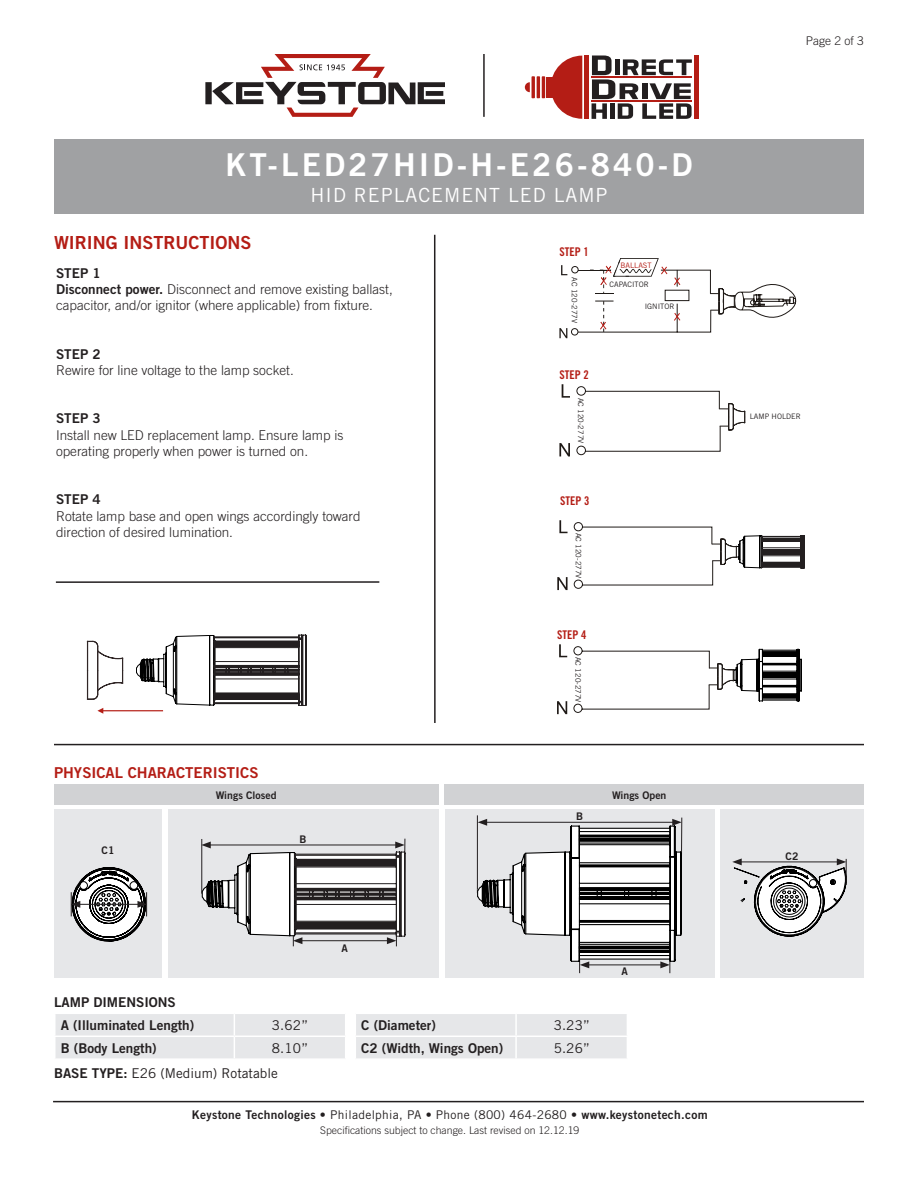
<style>
.page{position:relative;width:918px;height:1188px;background:#fff}
.page>*{position:absolute;margin:0;border:0;box-sizing:border-box;transform-origin:0 0}
.t1{font:31.5px "Trade Gothic Bold Two";letter-spacing:.1em;color:#fff}
.t2{font:19.5px "Trade Gothic";letter-spacing:.05em;color:#fff}
.t3{font:18px "Trade Gothic Bold Two";color:#b41d15}
.t4{font:15px "Trade Gothic Bold Two";color:#b41d15}
.t5{font:300 13.5px/16.2px "Trade Gothic";color:#231f20}
.t6{font:13.5px "Trade Gothic Bold Two";color:#231f20}
.t7{font:13.5px "Trade Gothic";color:#231f20}
.t8{font:12px "Trade Gothic Bold Two";letter-spacing:.025em;color:#231f20}
.t9{font:12px "Trade Gothic Bold Cond Twenty";color:#b41d15}
.t10{font:300 12px "Trade Gothic";color:#231f20}
.t11{font:300 10.5px "Trade Gothic";color:#231f20}
.t12{font:10.5px "Trade Gothic Bold Two";color:#231f20}
.t13{font:7.5px "Trade Gothic";color:#231f20}
.t14{font:7.5px "Trade Gothic";color:#b41d15}
.s1{font-family:"Trade Gothic Bold Two";font-weight:400}
.s2{font-family:"Trade Gothic Bold Two"}
.s3{font-family:"Trade Gothic"}
</style>
<div class="page">
<hr style="left:54px;top:744px;width:810px;height:1px;background:#231f20">
<div style="left:54px;top:140px;width:810px;height:74px;background:#a0a1a3"></div>
<svg style="left:205px;top:54px;width:240px;height:63px"></svg>
<hr style="left:483px;top:54px;width:2px;height:63px;background:#231f20">
<svg style="left:552px;top:56px;width:30px;height:63px"></svg>
<hr style="left:585px;top:56px;width:4px;height:63px;background:#b41d15">
<div style="left:694px;top:56px;width:5px;height:63px;background:#b41d15"></div>
<div style="left:547px;top:77px;width:6px;height:21px;background:#b41d15"></div>
<svg style="left:525px;top:82px;width:5px;height:10px"></svg>
<hr style="left:542px;top:76px;width:3px;height:22px;background:#b41d15">
<hr style="left:537px;top:76px;width:3px;height:22px;background:#b41d15">
<hr style="left:532px;top:76px;width:3px;height:22px;background:#b41d15">
<svg style="left:592px;top:56px;width:100px;height:63px"></svg>
<div style="left:721px;top:809px;width:143px;height:169px;background:#e6e7e9"></div>
<svg style="left:732px;top:858px;width:115px;height:79px"></svg>
<div style="left:168px;top:809px;width:270px;height:169px;background:#e6e7e9"></div>
<div style="left:54px;top:809px;width:108px;height:169px;background:#e6e7e9"></div>
<svg style="left:55px;top:1014px;width:572px;height:45px;background:#e7e8ea"></svg>
<hr style="left:515px;top:1037px;width:2px;height:21px;background:#fff">
<hr style="left:54px;top:1058px;width:180px;height:2px;background:#fff">
<hr style="left:355px;top:1058px;width:161px;height:2px;background:#fff">
<div style="left:445px;top:809px;width:270px;height:169px;background:#e6e7e9"></div>
<svg style="left:71px;top:867px;width:76px;height:75px"></svg>
<div style="left:54px;top:784px;width:384px;height:21px;background:#d1d2d4"></div>
<div style="left:445px;top:784px;width:419px;height:21px;background:#d1d2d4"></div>
<hr style="left:681px;top:818px;width:1px;height:48px;background:#231f20">
<hr style="left:477px;top:815px;width:1px;height:78px;background:#231f20">
<svg style="left:476px;top:819px;width:207px;height:154px"></svg>
<hr style="left:201px;top:839px;width:1px;height:55px;background:#231f20">
<hr style="left:404px;top:839px;width:1px;height:33px;background:#231f20">
<svg style="left:201px;top:842px;width:205px;height:104px"></svg>
<svg style="left:559px;top:258px;width:238px;height:80px"></svg>
<svg style="left:562px;top:384px;width:8px;height:14px"></svg>
<svg style="left:559px;top:443px;width:11px;height:13px"></svg>
<svg style="left:576px;top:386px;width:170px;height:70px"></svg>
<hr style="left:434px;top:235px;width:2px;height:488px;background:#231f20">
<svg style="left:557px;top:701px;width:10px;height:13px"></svg>
<svg style="left:559px;top:644px;width:8px;height:13px"></svg>
<svg style="left:573px;top:646px;width:229px;height:67px"></svg>
<svg style="left:557px;top:520px;width:247px;height:70px"></svg>
<hr style="left:56px;top:581px;width:323px;height:2px;background:#231f20">
<svg style="left:87px;top:641px;width:36px;height:59px"></svg>
<svg style="left:97px;top:708px;width:6px;height:6px"></svg>
<hr style="left:102px;top:710px;width:61px;height:1px;background:#b41d15">
<svg style="left:136px;top:634px;width:171px;height:72px"></svg>
<hr style="left:53px;top:1101px;width:811px;height:1px;background:#231f20">
<p class="t1" style="left:225px;top:145px;width:469px">KT-LED27HID-H-E26-840-D</p>
<p class="t2" style="left:310px;top:183px;width:299px">HID REPLACEMENT LED LAMP</p>
<p class="t3" style="left:54px;top:232px;width:199px">WIRING INSTRUCTIONS</p>
<p class="t6" style="left:56px;top:264px;width:46px">STEP 1</p>
<p class="t5" style="left:56px;top:281px;width:338px"><span class="s1">Disconnect power.</span> Disconnect and remove existing ballast, capacitor, and/or ignitor (where applicable) from fixture.</p>
<p class="t6" style="left:56px;top:345px;width:46px">STEP 2</p>
<p class="t5" style="left:56px;top:362px;width:239px">Rewire for line voltage to the lamp socket.</p>
<p class="t6" style="left:56px;top:410px;width:46px">STEP 3</p>
<p class="t5" style="left:56px;top:426px;width:289px">Install new LED replacement lamp. Ensure lamp is operating properly when power is turned on.</p>
<p class="t6" style="left:56px;top:491px;width:46px">STEP 4</p>
<p class="t5" style="left:56px;top:507px;width:306px">Rotate lamp base and open wings accordingly toward direction of desired lumination.</p>
<p class="t4" style="left:54px;top:764px;width:206px">PHYSICAL CHARACTERISTICS</p>
<p class="t9" style="left:559px;top:244px;width:31px">STEP 1</p>
<p class="t14" style="left:620px;top:260px;width:33px">BALLAST</p>
<p class="t13" style="left:579px;top:277px;width:47px;rotate:90deg">AC 120-277V</p>
<p class="t13" style="left:610px;top:280px;width:41px">CAPACITOR</p>
<p class="t13" style="left:645px;top:301px;width:31px">IGNITOR</p>
<p class="t9" style="left:559px;top:367px;width:31px">STEP 2</p>
<p class="t13" style="left:585px;top:398px;width:47px;rotate:90deg">AC 120-277V</p>
<p class="t9" style="left:560px;top:494px;width:31px">STEP 3</p>
<p class="t13" style="left:583px;top:533px;width:47px;rotate:90deg">AC 120-277V</p>
<p class="t9" style="left:557px;top:627px;width:31px">STEP 4</p>
<p class="t13" style="left:583px;top:657px;width:47px;rotate:90deg">AC 120-277V</p>
<p class="t12" style="left:216px;top:788px;width:62px">Wings Closed</p>
<p class="t12" style="left:612px;top:788px;width:56px">Wings Open</p>
<p class="t12" style="left:102px;top:844px;width:14px">C1</p>
<p class="t12" style="left:300px;top:832px;width:9px">B</p>
<p class="t12" style="left:576px;top:810px;width:9px">B</p>
<p class="t12" style="left:341px;top:942px;width:8px">A</p>
<p class="t6" style="left:54px;top:993px;width:123px">LAMP DIMENSIONS</p>
<p class="t6" style="left:61px;top:1017px;width:135px">A (Illuminated Length)</p>
<p class="t7" style="left:272px;top:1017px;width:38px">3.62”</p>
<p class="t6" style="left:361px;top:1017px;width:76px">C (Diameter)</p>
<p class="t7" style="left:554px;top:1017px;width:38px">3.23”</p>
<p class="t6" style="left:61px;top:1040px;width:97px">B (Body Length)</p>
<p class="t7" style="left:272px;top:1040px;width:38px">8.10”</p>
<p class="t6" style="left:361px;top:1040px;width:143px">C2 (Width, Wings Open)</p>
<p class="t7" style="left:554px;top:1040px;width:38px">5.26”</p>
<p class="t7" style="left:54px;top:1065px;width:225px"><span class="s2">BASE TYPE:</span> E26 (Medium) Rotatable</p>
<p class="t12" style="left:622px;top:965px;width:8px">A</p>
<p class="t8" style="left:192px;top:1107px;width:518px">Keystone Technologies • <span class="s3">Philadelphia, PA</span> • <span class="s3">Phone (800) 464-2680 •</span> www.keystonetech.com</p>
<p class="t11" style="left:320px;top:1124px;width:261px">Specifications subject to change. Last revised on 12.12.19</p>
<p class="t10" style="left:806px;top:34px;width:60px">Page 2 of 3</p>
<p class="t13" style="left:750px;top:412px;width:53px">LAMP HOLDER</p>
<p class="t12" style="left:786px;top:849px;width:14px">C2</p>
</div>
